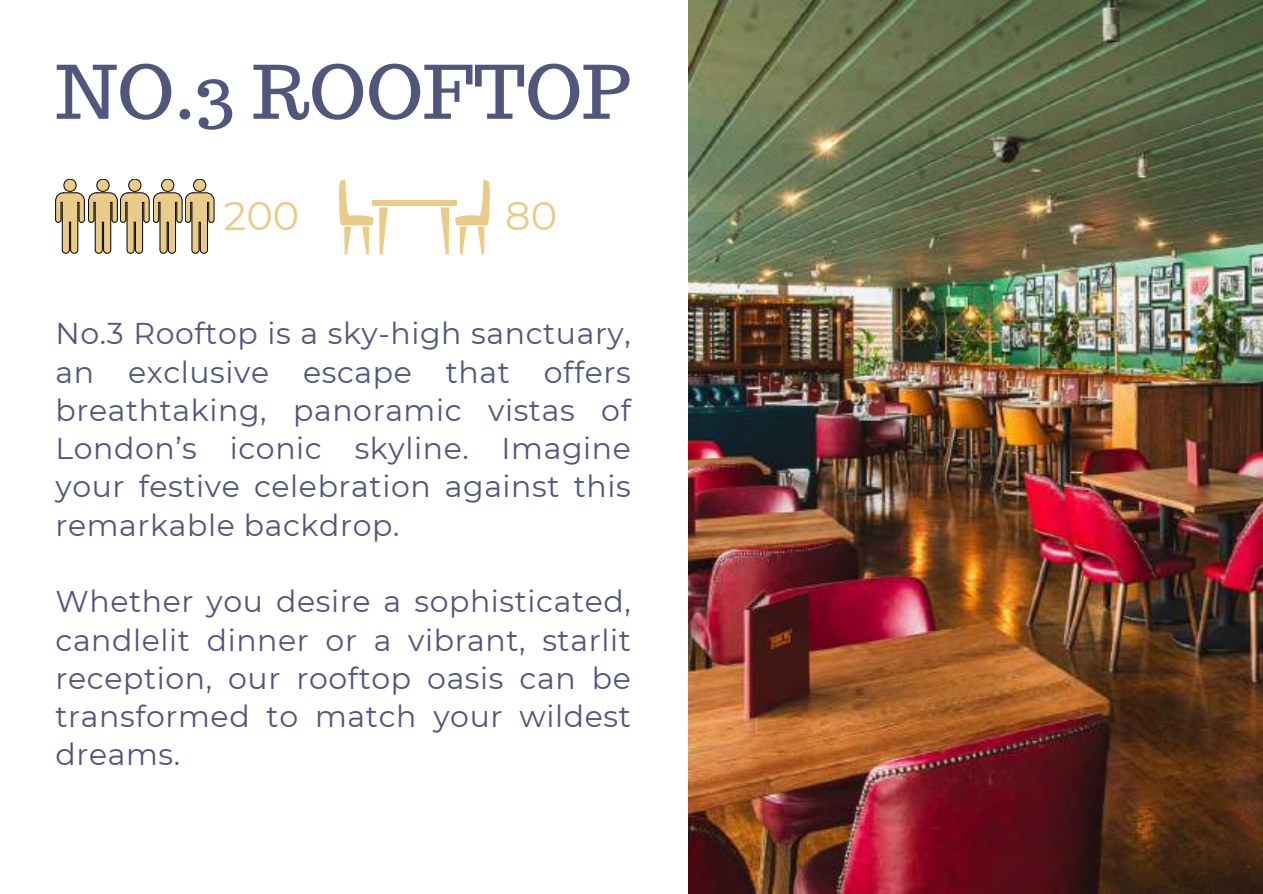
<style>
.page{position:relative;width:1263px;height:894px;background:#fff}
.page>*{position:absolute;margin:0;border:0;box-sizing:border-box;transform-origin:0 0}
.t1{font:73.5px "Trocchi";color:#51567c}
.t2{font:39.9px "Montserrat";color:#ebcb88}
.t3{font:30px/38.2px "Montserrat";letter-spacing:.02em;color:#51567c;text-align:justify}
</style>
<div class="page">
<img style="left:689px;top:0;width:574px;height:893px">
<div style="left:372px;top:200px;width:84px;height:6px;background:#ebcb88"></div>
<svg style="left:338px;top:179px;width:50px;height:75px"></svg>
<svg style="left:441px;top:179px;width:49px;height:75px"></svg>
<div style="left:129px;top:179px;width:12px;height:12px;background:#ebcb88;border-radius:50%"></div>
<div style="left:129px;top:179px;width:12px;height:12px;border:1px solid #000;border-radius:50%"></div>
<div style="left:97px;top:179px;width:12px;height:12px;background:#ebcb88;border-radius:50%"></div>
<div style="left:97px;top:179px;width:12px;height:12px;border:1px solid #000;border-radius:50%"></div>
<div style="left:162px;top:179px;width:12px;height:12px;background:#ebcb88;border-radius:50%"></div>
<div style="left:162px;top:179px;width:12px;height:12px;border:1px solid #000;border-radius:50%"></div>
<div style="left:194px;top:179px;width:12px;height:12px;background:#ebcb88;border-radius:50%"></div>
<div style="left:193px;top:179px;width:13px;height:12px;border:1px solid #000;border-radius:50%"></div>
<div style="left:64px;top:179px;width:12px;height:12px;background:#ebcb88;border-radius:50%"></div>
<div style="left:64px;top:179px;width:12px;height:12px;border:1px solid #000;border-radius:50%"></div>
<svg style="left:56px;top:192px;width:158px;height:62px"></svg>
<h1 class="t1" style="left:56px;top:44px;width:576px">NO.3 ROOFTOP</h1>
<h2 class="t2" style="left:224px;top:191px;width:77px">200</h2>
<h2 class="t2" style="left:505px;top:191px;width:53px">80</h2>
<p class="t3" style="left:56px;top:314px;width:577px">No.3 Rooftop is a sky-high sanctuary, an exclusive escape that offers breathtaking, panoramic vistas of London’s iconic skyline. Imagine your festive celebration against this remarkable backdrop.</p>
<p class="t3" style="left:56px;top:582px;width:577px">Whether you desire a sophisticated, candlelit dinner or a vibrant, starlit reception, our rooftop oasis can be transformed to match your wildest dreams.</p>
</div>
